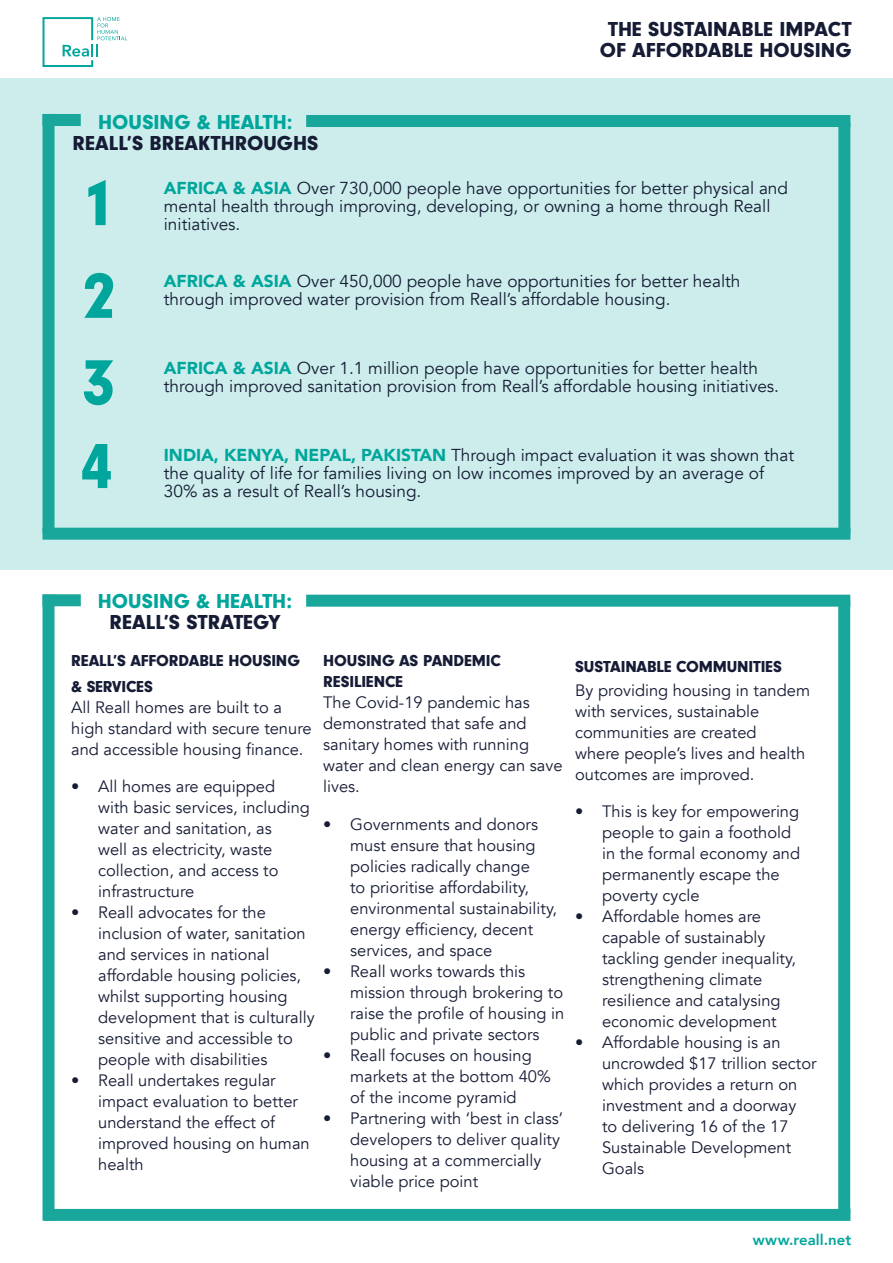
<style>
.page{position:relative;width:893px;height:1263px;background:#fff}
.page>*{position:absolute;margin:0;border:0;box-sizing:border-box;transform-origin:0 0}
.t1{font:900 66px "Neuzeit Gro";color:#00a69c}
.t2{font:900 21px "Neuzeit Gro";color:#161c35}
.t3{font:900 21px "Neuzeit Gro";color:#00a69c}
.t4{font:17.25px/18px "Avenir";color:#161c35}
.t5{font:16.5px/21px "Avenir";color:#161c35}
.t6{font:900 16.5px/25.5px "Neuzeit Gro";letter-spacing:-.01em;color:#161c35}
.t7{font:800 15px "Avenir";color:#00a69c}
.s1{font-weight:900;color:#00a69c}
</style>
<div class="page">
<div style="left:0;top:78px;width:893px;height:491px;background:#ccedeb"></div>
<div style="left:43px;top:595px;width:12px;height:625px;background:#1aa79b"></div>
<div style="left:43px;top:594px;width:38px;height:12px;background:#1aa79b"></div>
<div style="left:838px;top:600px;width:12px;height:614px;background:#1aa79b"></div>
<div style="left:306px;top:595px;width:544px;height:12px;background:#1aa79b"></div>
<div style="left:43px;top:1209px;width:807px;height:12px;background:#1aa79b"></div>
<div style="left:43px;top:114px;width:38px;height:12px;background:#1aa79b"></div>
<div style="left:43px;top:114px;width:12px;height:419px;background:#1aa79b"></div>
<div style="left:43px;top:528px;width:807px;height:12px;background:#1aa79b"></div>
<div style="left:306px;top:115px;width:544px;height:12px;background:#1aa79b"></div>
<div style="left:838px;top:123px;width:12px;height:411px;background:#1aa79b"></div>
<svg style="left:43px;top:17px;width:84px;height:50px"></svg>
<p class="t2" style="left:608px;top:17px;width:245px">THE SUSTAINABLE IMPACT</p>
<p class="t2" style="left:600px;top:38px;width:253px">OF AFFORDABLE HOUSING</p>
<p class="t3" style="left:98px;top:110px;width:196px">HOUSING &amp; HEALTH:</p>
<p class="t2" style="left:72px;top:131px;width:247px">REALL’S BREAKTHROUGHS</p>
<p class="t4" style="left:164px;top:180px;width:626px"><span class="s1">AFRICA &amp; ASIA</span> Over 730,000 people have opportunities for better physical and mental health through improving, developing, or owning a home through Reall</p>
<p class="t1" style="left:81px;top:166px;width:35px">1</p>
<p class="t4" style="left:164px;top:216px;width:78px">initiatives.</p>
<p class="t1" style="left:83px;top:258px;width:34px">2</p>
<p class="t1" style="left:82px;top:345px;width:35px">3</p>
<p class="t1" style="left:80px;top:429px;width:34px">4</p>
<p class="t4" style="left:164px;top:272px;width:578px"><span class="s1">AFRICA &amp; ASIA</span> Over 450,000 people have opportunities for better health</p>
<p class="t4" style="left:164px;top:290px;width:508px">through improved water provision from Reall’s affordable housing.</p>
<p class="t4" style="left:164px;top:360px;width:596px"><span class="s1">AFRICA &amp; ASIA</span> Over 1.1 million people have opportunities for better health</p>
<p class="t4" style="left:164px;top:378px;width:617px">through improved sanitation provision from Reall’s affordable housing initiatives.</p>
<p class="t4" style="left:164px;top:446px;width:632px"><span class="s1">INDIA, KENYA, NEPAL, PAKISTAN</span> Through impact evaluation it was shown that the quality of life for families living on low incomes improved by an average of</p>
<p class="t4" style="left:164px;top:482px;width:259px">30% as a result of Reall’s housing.</p>
<p class="t3" style="left:98px;top:589px;width:196px">HOUSING &amp; HEALTH:</p>
<p class="t2" style="left:109px;top:610px;width:173px">REALL’S STRATEGY</p>
<p class="t6" style="left:71px;top:648px;width:230px">REALL’S AFFORDABLE HOUSING &amp; SERVICES</p>
<p class="t5" style="left:71px;top:697px;width:242px">All Reall homes are built to a high standard with secure tenure and accessible housing finance.</p>
<p class="t5" style="left:98px;top:776px;width:213px;text-indent:-27px">• All homes are equipped<br>with basic services, including water and sanitation, as<br>well as electricity, waste collection, and access to infrastructure</p>
<p class="t5" style="left:98px;top:902px;width:218px;text-indent:-27px">• Reall advocates for the inclusion of water, sanitation and services in national affordable housing policies, whilst supporting housing development that is culturally sensitive and accessible to people with disabilities</p>
<p class="t5" style="left:98px;top:1070px;width:213px;text-indent:-27px">• Reall undertakes regular impact evaluation to better understand the effect of improved housing on human health</p>
<p class="t6" style="left:323px;top:650px;width:179px;line-height:21px">HOUSING AS PANDEMIC<br>RESILIENCE</p>
<p class="t5" style="left:323px;top:692px;width:241px">The Covid-19 pandemic has demonstrated that safe and sanitary homes with running water and clean energy can save lives.</p>
<p class="t5" style="left:350px;top:814px;width:208px;text-indent:-27px">• Governments and donors must ensure that housing policies radically change<br>to prioritise affordability, environmental sustainability, energy efficiency, decent services, and space</p>
<p class="t5" style="left:350px;top:961px;width:216px;text-indent:-27px">• Reall works towards this mission through brokering to raise the profile of housing in public and private sectors</p>
<p class="t5" style="left:350px;top:1045px;width:202px;text-indent:-27px">• Reall focuses on housing markets at the bottom 40% of the income pyramid</p>
<p class="t5" style="left:350px;top:1108px;width:214px;text-indent:-27px">• Partnering with ‘best in class’ developers to deliver quality housing at a commercially viable price point</p>
<p class="t6" style="left:575px;top:653px;width:208px">SUSTAINABLE COMMUNITIES</p>
<p class="t5" style="left:575px;top:680px;width:236px">By providing housing in tandem with services, sustainable communities are created<br>where people’s lives and health outcomes are improved.</p>
<p class="t5" style="left:602px;top:801px;width:200px;text-indent:-27px">• This is key for empowering people to gain a foothold in the formal economy and permanently escape the poverty cycle</p>
<p class="t5" style="left:602px;top:906px;width:196px;text-indent:-27px">• Affordable homes are capable of sustainably tackling gender inequality, strengthening climate resilience and catalysing economic development</p>
<p class="t5" style="left:602px;top:1032px;width:216px;text-indent:-27px">• Affordable housing is an uncrowded $17 trillion sector which provides a return on investment and a doorway<br>to delivering 16 of the 17<br>Sustainable Development<br>Goals</p>
<p class="t7" style="left:753px;top:1228px;width:100px">www.reall.net</p>
</div>
